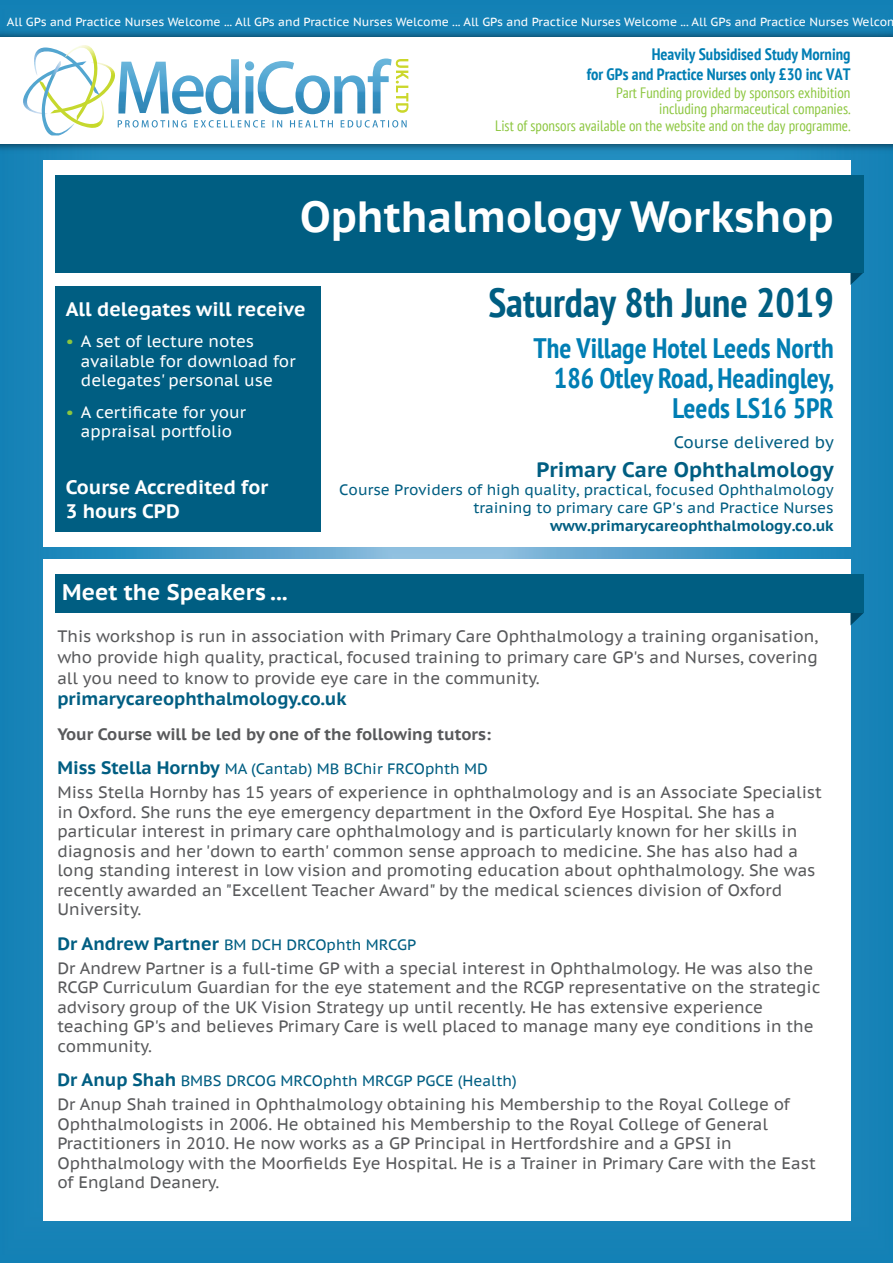
<style>
.page{position:relative;width:893px;height:1263px;background:#fff}
.page>*{position:absolute;margin:0;border:0;box-sizing:border-box;transform-origin:0 0}
.t1{font:700 43.5px "PT Sans Caption";color:#fff}
.t2{font:700 condensed 40.65px "PT Sans";color:#005e82}
.t3{font:700 condensed 28.2px/30px "PT Sans";color:#007eb4;text-align:right}
.t4{font:700 22.5px "PT Sans Caption";color:#fff}
.t5{font:700 21px "PT Sans Caption";color:#005e82}
.t6{font:700 19.5px/24px "PT Sans Caption";color:#fff}
.t7{font:700 18px "PT Sans Caption";color:#005e82}
.t8{font:16.5px/19.5px "PT Sans Caption";color:#58595b}
.t9{font:16.5px/19.5px "PT Sans Caption";color:#fff}
.t10{font:700 condensed 16.5px/19.8px "PT Sans";color:#007eb4;text-align:right}
.t11{font:700 16.5px "PT Sans Caption";color:#58595b}
.t12{font:16.5px "PT Sans Caption";color:#005e82}
.t13{font:15px/18px "PT Sans Caption";color:#005e82;text-align:right}
.t14{font:condensed 15px/16.5px "PT Sans";color:#8cc63f;text-align:right}
.t15{font:700 15px "PT Sans Caption";color:#005e82}
.t16{font:11.85px "PT Sans Caption";color:#fff}
.s1{color:#8cc63f}
.s2{font-weight:700;font-size:18px}
</style>
<div class="page">
<img style="left:0;top:0;width:893px;height:1263px">
<img style="left:0;top:26px;width:893px;height:129px">
<div style="left:0;top:37px;width:893px;height:107px;background:#fff"></div>
<img style="left:99px;top:63px;width:16px;height:29px">
<img style="left:41px;top:80px;width:65px;height:48px">
<img style="left:23px;top:82px;width:19px;height:33px">
<img style="left:42px;top:95px;width:32px;height:40px">
<img style="left:34px;top:48px;width:31px;height:47px">
<img style="left:65px;top:45px;width:34px;height:76px">
<img style="left:118px;top:59px;width:274px;height:55px">
<img style="left:118px;top:120px;width:243px;height:8px">
<img style="left:365px;top:120px;width:42px;height:8px">
<img style="left:396px;top:59px;width:12px;height:54px">
<div style="left:43px;top:559px;width:807px;height:661px;background:#fff"></div>
<svg style="left:850px;top:613px;width:14px;height:12px"></svg>
<div style="left:55px;top:574px;width:809px;height:39px;background:#005e82"></div>
<div style="left:43px;top:160px;width:807px;height:386px;background:#fff"></div>
<svg style="left:850px;top:272px;width:14px;height:13px"></svg>
<div style="left:55px;top:175px;width:809px;height:97px;background:#005e82"></div>
<div style="left:55px;top:286px;width:266px;height:246px;background:#005e82"></div>
<p class="t16" style="left:7px;top:14px;width:893px">All GPs and Practice Nurses Welcome ... All GPs and Practice Nurses Welcome ... All GPs and Practice Nurses Welcome ... All GPs and Practice Nurses Welcom</p>
<p class="t10" style="left:587px;top:44px;width:265px">Heavily Subsidised Study Morning<br>for GPs and Practice Nurses only £30 inc VAT</p>
<p class="t14" style="left:495px;top:84px;width:357px">Part Funding provided by sponsors exhibition<br>including pharmaceutical companies.<br>List of sponsors available on the website and on the day programme.</p>
<h1 class="t1" style="left:300px;top:187px;width:535px">Ophthalmology Workshop</h1>
<p class="t6" style="left:66px;top:296px;width:241px">All delegates will receive</p>
<p class="t9" style="left:81px;top:331px;width:216px;text-indent:-15px"><span class="s1">•</span> A set of lecture notes available for download for delegates' personal use</p>
<p class="t9" style="left:66px;top:402px;width:182px;text-align:center"><span class="s1">•</span> A certificate for your appraisal portfolio</p>
<p class="t6" style="left:66px;top:475px;width:204px">Course Accredited for<br>3 hours CPD</p>
<h3 class="t4" style="left:62px;top:577px;width:226px">Meet the Speakers ...</h3>
<h2 class="t2" style="left:488px;top:275px;width:347px">Saturday 8th June 2019</h2>
<h3 class="t3" style="left:533px;top:332px;width:302px">The Village Hotel Leeds North<br>186 Otley Road, Headingley,<br>Leeds LS16 5PR</h3>
<p class="t12" style="left:674px;top:431px;width:161px">Course delivered by</p>
<p class="t5" style="left:536px;top:456px;width:299px">Primary Care Ophthalmology</p>
<p class="t13" style="left:339px;top:481px;width:496px">Course Providers of high quality, practical, focused Ophthalmology training to primary care GP's and Practice Nurses</p>
<p class="t15" style="left:550px;top:516px;width:285px">www.primarycareophthalmology.co.uk</p>
<p class="t8" style="left:57px;top:625px;width:762px;line-height:21px;text-align:justify">This workshop is run in association with Primary Care Ophthalmology a training organisation, who provide high quality, practical, focused training to primary care GP's and Nurses, covering all you need to know to provide eye care in the community.</p>
<p class="t7" style="left:57px;top:687px;width:291px">primarycareophthalmology.co.uk</p>
<p class="t11" style="left:57px;top:723px;width:435px">Your Course will be led by one of the following tutors:</p>
<p class="t13" style="left:57px;top:760px;width:432px"><span class="s2">Miss Stella Hornby</span> MA (Cantab) MB BChir FRCOphth MD</p>
<p class="t8" style="left:57px;top:782px;width:766px">Miss Stella Hornby has 15 years of experience in ophthalmology and is an Associate Specialist in Oxford. She runs the eye emergency department in the Oxford Eye Hospital. She has a particular interest in primary care ophthalmology and is particularly known for her skills in diagnosis and her 'down to earth' common sense approach to medicine. She has also had a long standing interest in low vision and promoting education about ophthalmology. She was recently awarded an "Excellent Teacher Award" by the medical sciences division of Oxford University.</p>
<p class="t13" style="left:57px;top:935px;width:360px"><span class="s2">Dr Andrew Partner</span> BM DCH DRCOphth MRCGP</p>
<p class="t8" style="left:57px;top:958px;width:765px">Dr Andrew Partner is a full-time GP with a special interest in Ophthalmology. He was also the RCGP Curriculum Guardian for the eye statement and the RCGP representative on the strategic advisory group of the UK Vision Strategy up until recently. He has extensive experience teaching GP's and believes Primary Care is well placed to manage many eye conditions in the community.</p>
<p class="t13" style="left:57px;top:1072px;width:461px"><span class="s2">Dr Anup Shah</span> BMBS DRCOG MRCOphth MRCGP PGCE (Health)</p>
<p class="t8" style="left:57px;top:1094px;width:760px">Dr Anup Shah trained in Ophthalmology obtaining his Membership to the Royal College of Ophthalmologists in 2006. He obtained his Membership to the Royal College of General Practitioners in 2010. He now works as a GP Principal in Hertfordshire and a GPSI in Ophthalmology with the Moorfields Eye Hospital. He is a Trainer in Primary Care with the East of England Deanery.</p>
</div>
